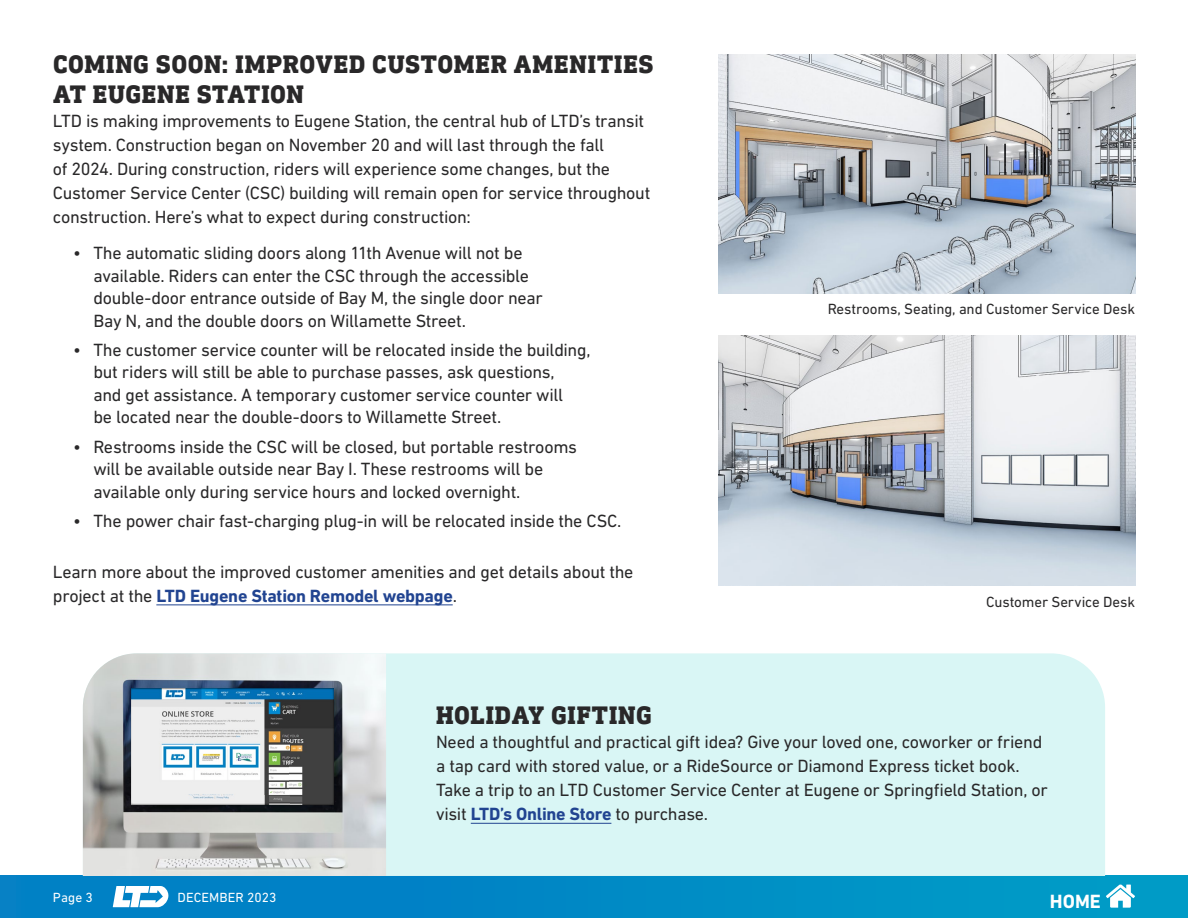
<style>
.page{position:relative;width:1188px;height:918px;background:#fff}
.page>*{position:absolute;margin:0;border:0;box-sizing:border-box;transform-origin:0 0}
.H2_-_Heading_Slab_Sm{font:800 25.5px/30px "DIN Next Slab Pro";letter-spacing:.03em;color:#292829}
.t1{font:700 19.5px "DIN Next LT Pro";color:#fff}
.P_-_Body_Small{font:18px/24px "DIN Next LT Pro";letter-spacing:-.015em;color:#292829}
.P_-_Photo_Text{font:15px "DIN Next LT Pro";letter-spacing:-.01em;color:#292829}
.t2{font:13.5px "DIN Next LT Pro";letter-spacing:.005em;color:#fff}
.s1{font-weight:700;color:#214491}
</style>
<div class="page">
<div style="left:0;top:876px;width:1188px;height:42px;background:linear-gradient(to right,#007bc5,#009cc6)"></div>
<svg style="left:113px;top:886px;width:55px;height:21px"></svg>
<svg style="left:1106px;top:884px;width:29px;height:24px"></svg>
<div style="left:386px;top:653px;width:719px;height:223px;background:#d9f6f5"></div>
<img style="left:83px;top:653px;width:303px;height:223px">
<img style="left:131px;top:688px;width:202px;height:116px">
<hr style="left:156px;top:604px;width:297px;height:1px;background:#214491">
<img style="left:718px;top:54px;width:417px;height:240px">
<img style="left:718px;top:335px;width:417px;height:251px">
<hr style="left:471px;top:823px;width:140px;height:1px;background:#214491">
<p class="H2_-_Heading_Slab_Sm" style="left:53px;top:49px;width:602px">COMING SOON: IMPROVED CUSTOMER AMENITIES<br>AT EUGENE STATION</p>
<p class="P_-_Body_Small" style="left:53px;top:109px;width:599px">LTD is making improvements to Eugene Station, the central hub of LTD’s transit system. Construction began on November 20 and will last through the fall<br>of 2024. During construction, riders will experience some changes, but the Customer Service Center (CSC) building will remain open for service throughout construction. Here’s what to expect during construction:</p>
<p class="P_-_Body_Small" style="left:93px;top:242px;width:451px;line-height:22.5px;text-indent:-20px">• The automatic sliding doors along 11th Avenue will not be available. Riders can enter the CSC through the accessible double-door entrance outside of Bay M, the single door near Bay N, and the double doors on Willamette Street.</p>
<p class="P_-_Body_Small" style="left:93px;top:338px;width:499px;line-height:22.5px;text-indent:-20px">• The customer service counter will be relocated inside the building, but riders will still be able to purchase passes, ask questions,<br>and get assistance. A temporary customer service counter will<br>be located near the double-doors to Willamette Street.</p>
<p class="P_-_Body_Small" style="left:93px;top:435px;width:485px;line-height:22.5px;text-indent:-20px">• Restrooms inside the CSC will be closed, but portable restrooms will be available outside near Bay I. These restrooms will be available only during service hours and locked overnight.</p>
<p class="P_-_Body_Small" style="left:73px;top:509px;width:550px">• The power chair fast-charging plug-in will be relocated inside the CSC.</p>
<p class="P_-_Body_Small" style="left:53px;top:560px;width:582px">Learn more about the improved customer amenities and get details about the project at the <span class="s1">LTD Eugene Station Remodel webpage</span>.</p>
<p class="P_-_Photo_Text" style="left:828px;top:300px;width:309px">Restrooms, Seating, and Customer Service Desk</p>
<p class="P_-_Photo_Text" style="left:986px;top:594px;width:150px">Customer Service Desk</p>
<p class="H2_-_Heading_Slab_Sm" style="left:436px;top:701px;width:217px">HOLIDAY GIFTING</p>
<p class="P_-_Body_Small" style="left:436px;top:730px;width:613px">Need a thoughtful and practical gift idea? Give your loved one, coworker or friend a tap card with stored value, or a RideSource or Diamond Express ticket book.<br>Take a trip to an LTD Customer Service Center at Eugene or Springfield Station, or visit <span class="s1">LTD’s Online Store</span> to purchase.</p>
<p class="t2" style="left:53px;top:890px;width:41px">Page 3</p>
<p class="t2" style="left:178px;top:890px;width:100px">DECEMBER 2023</p>
<p class="t1" style="left:1050px;top:890px;width:52px">HOME</p>
</div>
